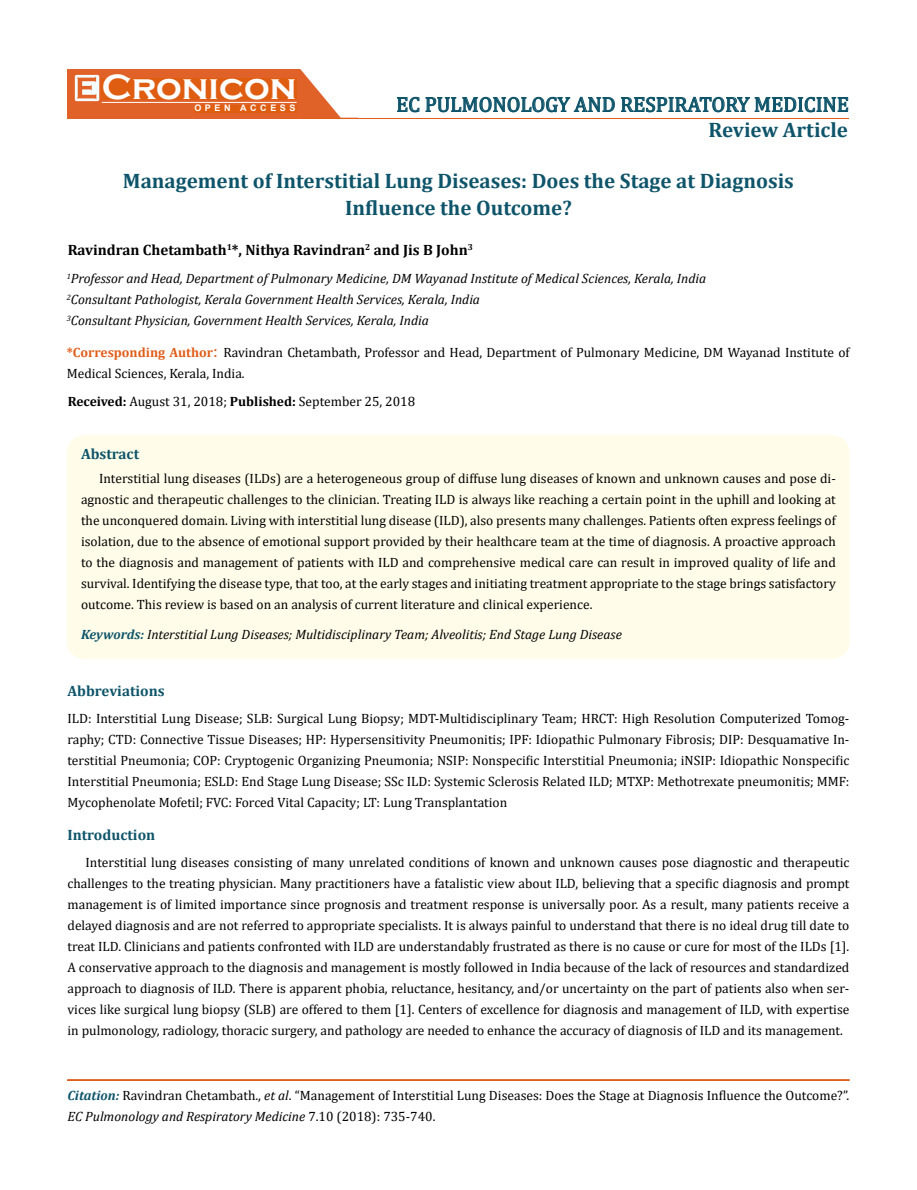
<style>
.page{position:relative;width:917px;height:1190px;background:#fff}
.page>*{position:absolute;margin:0;border:0;box-sizing:border-box;transform-origin:0 0}
.t1{font:700 36px "Copperplate Gothic";color:#fff}
.t2{font:700 21px/27px "Cambria";color:#0e546a;text-align:center}
.t3{font:21px "Cambria";color:#0e546a}
.t4{font:700 15px "Cambria";color:#000}
.t5{font:700 15px "Cambria";color:#0e546a}
.t6{font:13.5px/21px "Cambria";color:#000;text-align:justify}
.t7{font:italic 13.5px/21px "Cambria";color:#000}
.t8{font:700 9px "Arial";letter-spacing:.4em;color:#fff}
.s1{font-weight:700;color:#e05d1a}
.s2{font-size:18px;color:#e05d1a}
.s3{font-weight:700}
.s4{font-weight:700;color:#0e546a}
.s5{font-weight:700;font-style:italic;color:#0e546a}
.s6{font-style:italic}
</style>
<div class="page">
<div style="left:67px;top:70px;width:290px;height:49px;background:#e06228"></div>
<svg style="left:300px;top:69px;width:58px;height:49px"></svg>
<img style="left:75px;top:75px;width:24px;height:26px">
<div style="left:102px;top:79px;width:195px;height:21px;background:#df5d11"></div>
<div style="left:194px;top:105px;width:103px;height:7px;background:#df5d11"></div>
<svg style="left:396px;top:97px;width:452px;height:15px"></svg>
<hr style="left:102px;top:102px;width:194px;height:1px;background:#fff">
<hr style="left:279px;top:118px;width:569px;height:1px;background:#e05d1a">
<hr style="left:67px;top:1080px;width:782px;height:1px;background:#e05d1a">
<div style="left:67px;top:1079px;width:782px;height:1px;border:1px solid #e05d1a"></div>
<div style="left:67px;top:435px;width:782px;height:224px;background:#fffde9;border-radius:18px"></div>
<h1 class="t1" style="left:102px;top:68px;width:196px">Cronicon</h1>
<p class="t8" style="left:194px;top:102px;width:103px">OPEN ACCESS</p>
<h2 class="t3" style="left:396px;top:92px;width:454px">EC PULMONOLOGY AND RESPIRATORY MEDICINE</h2>
<h2 class="t2" style="left:708px;top:116px;width:141px">Review Article</h2>
<h2 class="t2" style="left:123px;top:166px;width:672px">Management of Interstitial Lung Diseases: Does the Stage at Diagnosis<br>Influence the Outcome?</h2>
<p class="t4" style="left:68px;top:239px;width:407px">Ravindran Chetambath<sup>1</sup>*, Nithya Ravindran<sup>2</sup> and Jis B John<sup>3</sup></p>
<p class="t7" style="left:67px;top:267px;width:641px"><sup>1</sup>Professor and Head, Department of Pulmonary Medicine, DM Wayanad Institute of Medical Sciences, Kerala, India<br><sup>2</sup>Consultant Pathologist, Kerala Government Health Services, Kerala, India<br><sup>3</sup>Consultant Physician, Government Health Services, Kerala, India</p>
<p class="t6" style="left:67px;top:342px;width:784px"><span class="s1">*Corresponding Author</span><span class="s2">:</span> Ravindran Chetambath, Professor and Head, Department of Pulmonary Medicine, DM Wayanad Institute of<br>Medical Sciences, Kerala, India.</p>
<p class="t6" style="left:68px;top:391px;width:349px"><span class="s3">Received:</span> August 31, 2018; <span class="s3">Published:</span> September 25, 2018</p>
<p class="t5" style="left:81px;top:443px;width:60px">Abstract</p>
<p class="t6" style="left:81px;top:468px;width:756px;text-indent:18px">Interstitial lung diseases (ILDs) are a heterogeneous group of diffuse lung diseases of known and unknown causes and pose di&shy;agnostic and therapeutic challenges to the clinician. Treating ILD is always like reaching a certain point in the uphill and looking at the unconquered domain. Living with interstitial lung disease (ILD), also presents many challenges. Patients often express feelings of isolation, due to the absence of emotional support provided by their healthcare team at the time of diagnosis. A proactive approach to the diagnosis and management of patients with ILD and comprehensive medical care can result in improved quality of life and survival. Identifying the disease type, that too, at the early stages and initiating treatment appropriate to the stage brings satisfactory outcome. This review is based on an analysis of current literature and clinical experience.</p>
<p class="t7" style="left:81px;top:623px;width:542px"><span class="s4">Keywords:</span> Interstitial Lung Diseases; Multidisciplinary Team; Alveolitis; End Stage Lung Disease</p>
<p class="t5" style="left:67px;top:680px;width:99px">Abbreviations</p>
<p class="t6" style="left:67px;top:708px;width:783px">ILD: Interstitial Lung Disease; SLB: Surgical Lung Biopsy; MDT-Multidisciplinary Team; HRCT: High Resolution Computerized Tomog&shy;raphy; CTD: Connective Tissue Diseases; HP: Hypersensitivity Pneumonitis; IPF: Idiopathic Pulmonary Fibrosis; DIP: Desquamative In&shy;terstitial Pneumonia; COP: Cryptogenic Organizing Pneumonia; NSIP: Nonspecific Interstitial Pneumonia; iNSIP: Idiopathic Nonspecific Interstitial Pneumonia; ESLD: End Stage Lung Disease; SSc ILD: Systemic Sclerosis Related ILD; MTXP: Methotrexate pneumonitis; MMF:<br>Mycophenolate Mofetil; FVC: Forced Vital Capacity; LT: Lung Transplantation</p>
<p class="t5" style="left:67px;top:824px;width:89px">Introduction</p>
<p class="t6" style="left:67px;top:852px;width:783px;text-indent:18px">Interstitial lung diseases consisting of many unrelated conditions of known and unknown causes pose diagnostic and therapeutic challenges to the treating physician. Many practitioners have a fatalistic view about ILD, believing that a specific diagnosis and prompt management is of limited importance since prognosis and treatment response is universally poor. As a result, many patients receive a delayed diagnosis and are not referred to appropriate specialists. It is always painful to understand that there is no ideal drug till date to treat ILD. Clinicians and patients confronted with ILD are understandably frustrated as there is no cause or cure for most of the ILDs [1].<br>A conservative approach to the diagnosis and management is mostly followed in India because of the lack of resources and standardized approach to diagnosis of ILD. There is apparent phobia, reluctance, hesitancy, and/or uncertainty on the part of patients also when ser&shy;vices like surgical lung biopsy (SLB) are offered to them [1]. Centers of excellence for diagnosis and management of ILD, with expertise in pulmonology, radiology, thoracic surgery, and pathology are needed to enhance the accuracy of diagnosis of ILD and its management.</p>
<p class="t6" style="left:67px;top:1084px;width:783px"><span class="s5">Citation:</span> Ravindran Chetambath., <span class="s6">et al</span>. “Management of Interstitial Lung Diseases: Does the Stage at Diagnosis Influence the Outcome?”.<br><span class="s6">EC Pulmonology and Respiratory Medicine</span> 7.10 (2018): 735-740.</p>
</div>
